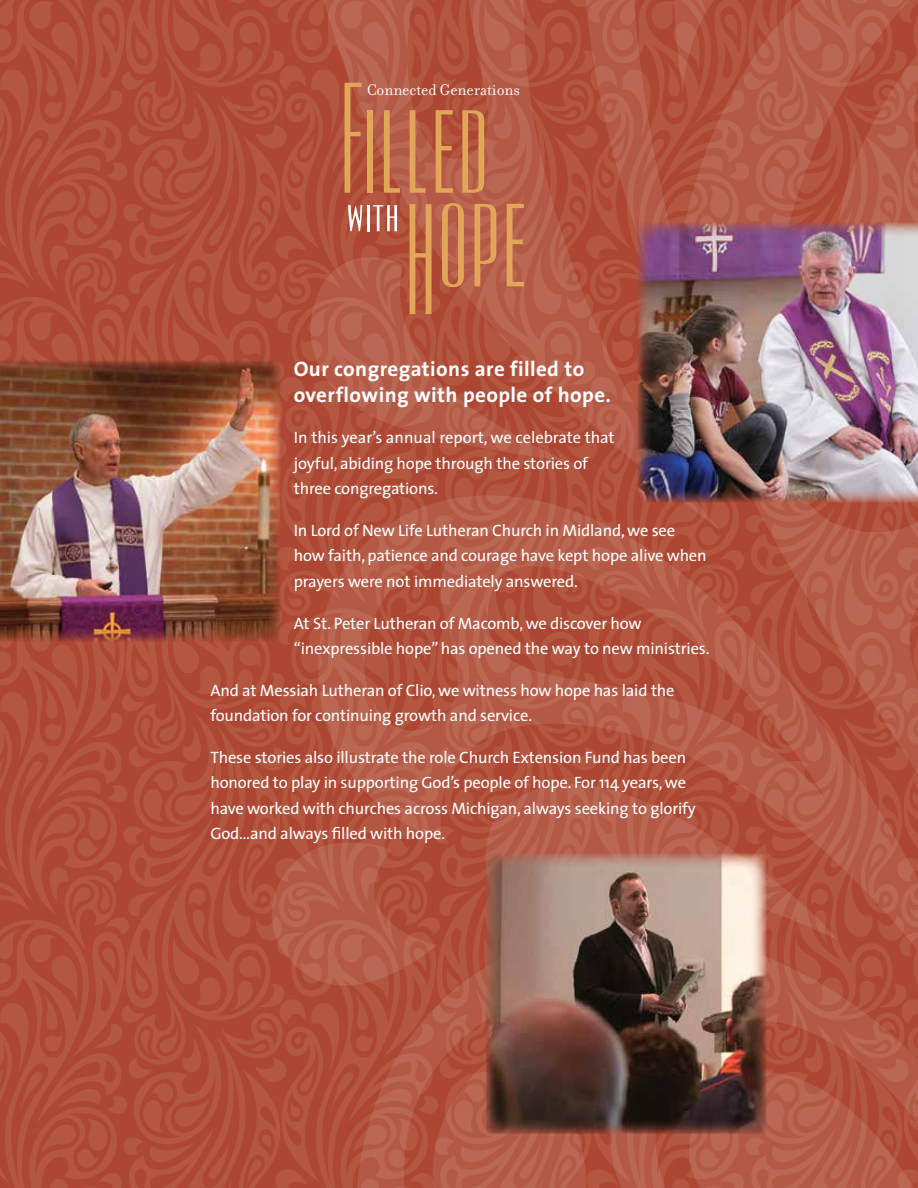
<style>
.page{position:relative;width:918px;height:1188px;background:#fff}
.page>*{position:absolute;margin:0;border:0;box-sizing:border-box;transform-origin:0 0}
.t1{font:129.3px "Ultra Condensed Sans One";color:#e1a658}
.t2{font:40.95px "Ultra Condensed Sans One";color:#fff;scale:1.43 1}
.t3{font:700 21px/25.5px "The Sans";letter-spacing:.02em;color:#fff}
.t4{font:16.65px "Filosofia";color:#fff}
.t5{font:16.5px/25.5px "The Sans";letter-spacing:-.01em;color:#fff}
</style>
<div class="page">
<img style="left:0;top:0;width:258px;height:1188px">
<img style="left:258px;top:0;width:660px;height:1188px">
<img style="left:638px;top:223px;width:280px;height:280px">
<img style="left:0;top:361px;width:280px;height:280px">
<img style="left:486px;top:854px;width:280px;height:280px">
<h1 class="t1" style="left:339px;top:58px;width:152px">Filled</h1>
<h2 class="t2" style="left:346px;top:188px;width:39px">with</h2>
<h1 class="t1" style="left:404px;top:151px;width:125px">Hope</h1>
<p class="t4" style="left:367px;top:80px;width:154px">Connected Generations</p>
<p class="t3" style="left:294px;top:356px;width:319px">Our congregations are filled to overflowing with people of hope.</p>
<p class="t5" style="left:294px;top:424px;width:322px">In this year’s annual report, we celebrate that joyful, abiding hope through the stories of three congregations.</p>
<p class="t5" style="left:294px;top:517px;width:414px">In Lord of New Life Lutheran Church in Midland, we see how faith, patience and courage have kept hope alive when prayers were not immediately answered.</p>
<p class="t5" style="left:294px;top:610px;width:417px">At St. Peter Lutheran of Macomb, we discover how “inexpressible hope” has opened the way to new ministries.</p>
<p class="t5" style="left:210px;top:677px;width:466px">And at Messiah Lutheran of Clio, we witness how hope has laid the foundation for continuing growth and service.</p>
<p class="t5" style="left:210px;top:744px;width:487px">These stories also illustrate the role Church Extension Fund has been honored to play in supporting God’s people of hope. For 114 years, we have worked with churches across Michigan, always seeking to glorify God…and always filled with hope.</p>
</div>
